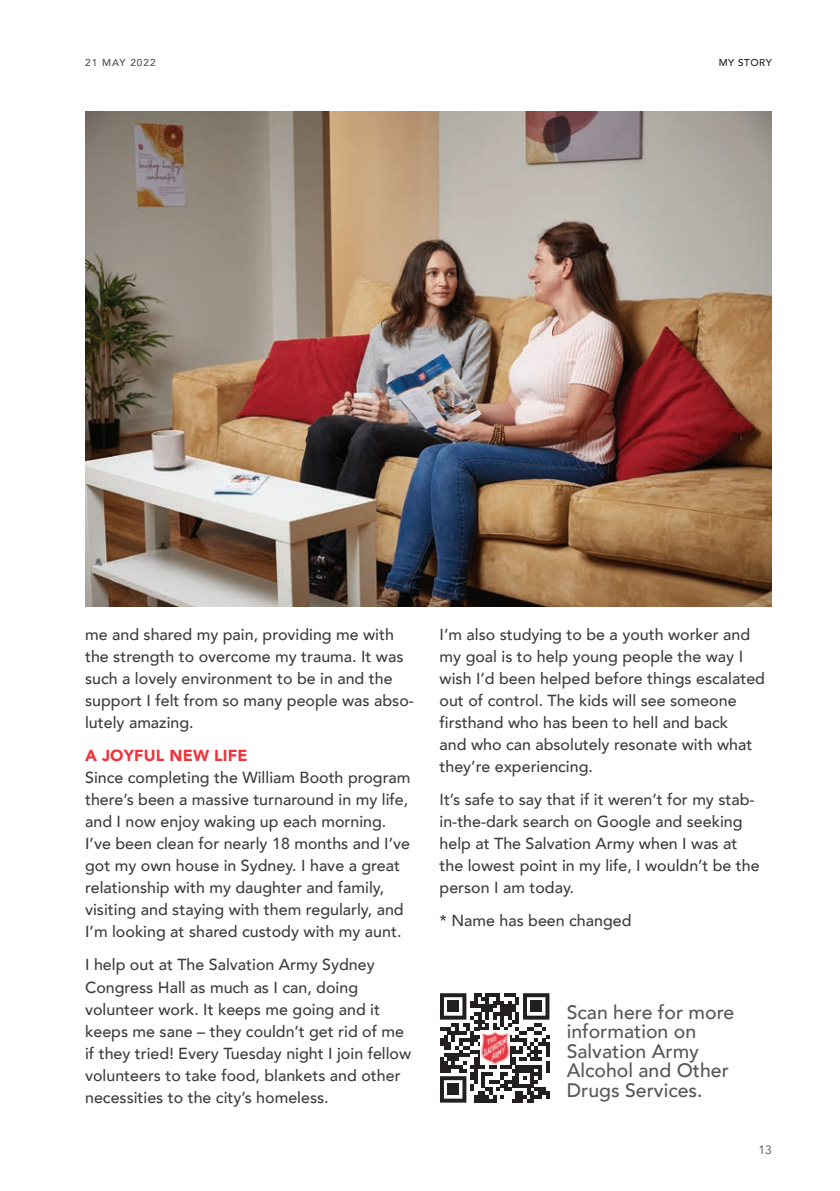
<style>
.page{position:relative;width:840px;height:1191px;background:#fff}
.page>*{position:absolute;margin:0;border:0;box-sizing:border-box;transform-origin:0 0}
.Salvos_Subhead_no_ba{font:500 19.4px/19.4px "Avenir";color:#57585a}
.Salvos_Body{font:500 16px/22px "Avenir";color:#3e3e3f}
.t1{font:900 16px "Avenir";letter-spacing:.01em;color:#ee343d}
.t2{font:12px "Avenir";color:#4b4c4d}
.t3{font:500 10px "Avenir";letter-spacing:.1em;color:#4b4c4d}
.Page_name_-_Right{font:500 10px "Avenir";letter-spacing:.05em;color:#231f20}
</style>
<div class="page">
<img style="left:85px;top:111px;width:686px;height:495px">
<svg style="left:440px;top:993px;width:109px;height:109px"></svg>
<div style="left:447px;top:1000px;width:11px;height:12px;background:#231f20"></div>
<div style="left:530px;top:1000px;width:11px;height:12px;background:#231f20"></div>
<div style="left:447px;top:1083px;width:11px;height:12px;background:#231f20"></div>
<img style="left:480px;top:1031px;width:29px;height:34px">
<p class="t3" style="left:85px;top:54px;width:72px">21 May 2022</p>
<p class="Page_name_-_Right" style="left:718px;top:54px;width:55px">MY STORY</p>
<p class="Salvos_Body" style="left:85px;top:622px;width:330px">me and shared my pain, providing me with the strength to overcome my trauma. It was such a lovely environment to be in and the support I felt from so many people was abso&shy;lutely amazing.</p>
<p class="t1" style="left:85px;top:741px;width:164px">A JOYFUL NEW LIFE</p>
<p class="Salvos_Body" style="left:85px;top:765px;width:327px">Since completing the William Booth program there’s been a massive turnaround in my life, and I now enjoy waking up each morning.<br>I’ve been clean for nearly 18 months and I’ve got my own house in Sydney. I have a great relationship with my daughter and family, visiting and staying with them regularly, and I’m looking at shared custody with my aunt.</p>
<p class="Salvos_Body" style="left:85px;top:953px;width:327px">I help out at The Salvation Army Sydney Congress Hall as much as I can, doing volunteer work. It keeps me going and it keeps me sane – they couldn’t get rid of me if they tried! Every Tuesday night I join fellow volunteers to take food, blankets and other necessities to the city’s homeless.</p>
<p class="Salvos_Body" style="left:439px;top:622px;width:327px">I’m also studying to be a youth worker and my goal is to help young people the way I wish I’d been helped before things escalated out of control. The kids will see someone firsthand who has been to hell and back<br>and who can absolutely resonate with what they’re experiencing.</p>
<p class="Salvos_Body" style="left:439px;top:787px;width:321px">It’s safe to say that if it weren’t for my stab&shy;in-the-dark search on Google and seeking help at The Salvation Army when I was at the lowest point in my life, I wouldn’t be the person I am today.</p>
<p class="Salvos_Body" style="left:439px;top:909px;width:193px">* Name has been changed</p>
<p class="Salvos_Subhead_no_ba" style="left:566px;top:1001px;width:169px">Scan here for more information on<br>Salvation Army<br>Alcohol and Other<br>Drugs Services.</p>
<p class="t2" style="left:758px;top:1142px;width:15px">13</p>
</div>
